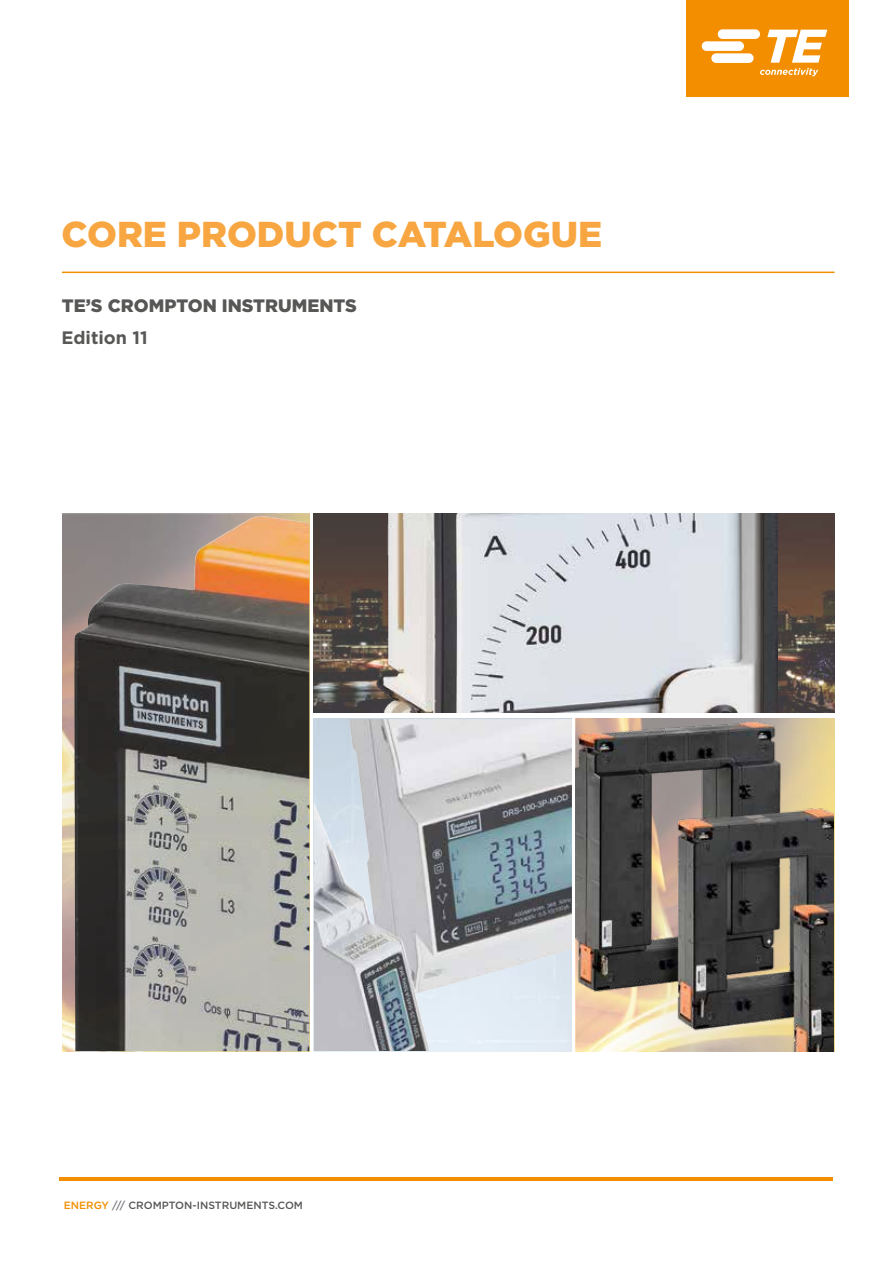
<style>
.page{position:relative;width:893px;height:1263px;background:#fff}
.page>*{position:absolute;margin:0;border:0;box-sizing:border-box;transform-origin:0 0}
.t1{font:900 36px "Gotham";color:#f7a641}
.t2{font:900 18px "Gotham";color:#575756}
.t3{font:700 18px "Gotham";color:#575756}
.t4{font:500 10.5px "Gotham";color:#575756}
.s1{color:#f28e00}
.s2{color:#75767c}
</style>
<div class="page">
<div style="left:686px;top:0;width:162px;height:96px;background:#f28e00"></div>
<svg style="left:702px;top:29px;width:125px;height:47px"></svg>
<hr style="left:59px;top:1178px;width:774px;height:3px;background:#f28e00">
<hr style="left:62px;top:272px;width:772px;height:1px;background:#f28e00">
<div style="left:316px;top:532px;width:7px;height:527px;background:#fff;border:2px solid #fff"></div>
<img style="left:314px;top:514px;width:520px;height:199px">
<img style="left:63px;top:514px;width:246px;height:537px">
<img style="left:314px;top:719px;width:258px;height:332px">
<img style="left:74px;top:516px;width:235px;height:535px">
<img style="left:376px;top:514px;width:402px;height:199px">
<img style="left:576px;top:719px;width:257px;height:332px">
<h1 class="t1" style="left:62px;top:210px;width:542px">CORE PRODUCT CATALOGUE</h1>
<h2 class="t2" style="left:62px;top:293px;width:296px">TE’S CROMPTON INSTRUMENTS</h2>
<h2 class="t3" style="left:62px;top:326px;width:88px">Edition 11</h2>
<p class="t4" style="left:64px;top:1198px;width:241px"><span class="s1">ENERGY</span> <span class="s2">///</span> CROMPTON-INSTRUMENTS.COM</p>
</div>
